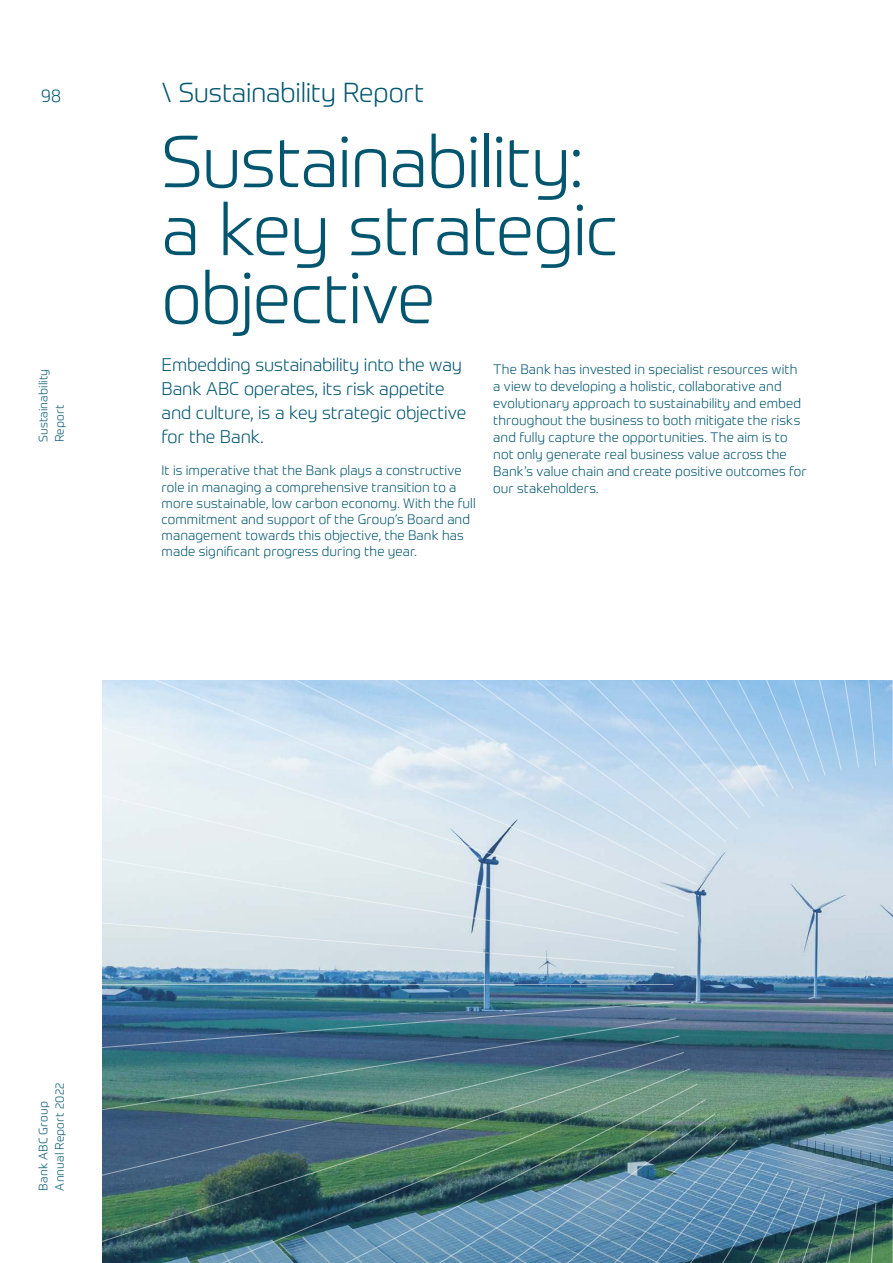
<style>
.page{position:relative;width:893px;height:1263px;background:#fff}
.page>*{position:absolute;margin:0;border:0;box-sizing:border-box;transform-origin:0 0}
.t1{font:300 72px/68.1px "Prometo";letter-spacing:-.02em;color:#01556f}
.t2{font:300 27px "Prometo";letter-spacing:-.01em;color:#01556f}
.t3{font:300 18px/24px "Prometo";letter-spacing:-.01em;color:#01556f}
.t4{font:300 13.5px/17px "Prometo";letter-spacing:.005em;color:#01556f}
.t5{font:300 12px/16.5px "Prometo";letter-spacing:.01em;color:#01556f}
</style>
<div class="page">
<img style="left:102px;top:680px;width:791px;height:583px">
<h3 class="t3" style="left:41px;top:84px;width:21px">98</h3>
<h2 class="t2" style="left:162px;top:76px;width:264px">\ Sustainability Report</h2>
<h1 class="t1" style="left:162px;top:127px;width:459px">Sustainability: a key strategic objective</h1>
<h3 class="t3" style="left:162px;top:352px;width:306px">Embedding sustainability into the way<br>Bank ABC operates, its risk appetite and culture, is a key strategic objective for the Bank.</h3>
<p class="t4" style="left:162px;top:462px;width:316px;line-height:16.2px">It is imperative that the Bank plays a constructive role in managing a comprehensive transition to a more sustainable, low carbon economy. With the full commitment and support of the Group’s Board and management towards this objective, the Bank has made significant progress during the year.</p>
<p class="t4" style="left:493px;top:361px;width:315px">The Bank has invested in specialist resources with a view to developing a holistic, collaborative and evolutionary approach to sustainability and embed throughout the business to both mitigate the risks and fully capture the opportunities. The aim is to not only generate real business value across the Bank’s value chain and create positive outcomes for our stakeholders.</p>
<p class="t5" style="left:35px;top:442px;width:75px;rotate:-90deg">Sustainability<br>Report</p>
<p class="t5" style="left:35px;top:1191px;width:110px;rotate:-90deg">Bank ABC Group<br>Annual Report 2022</p>
</div>
